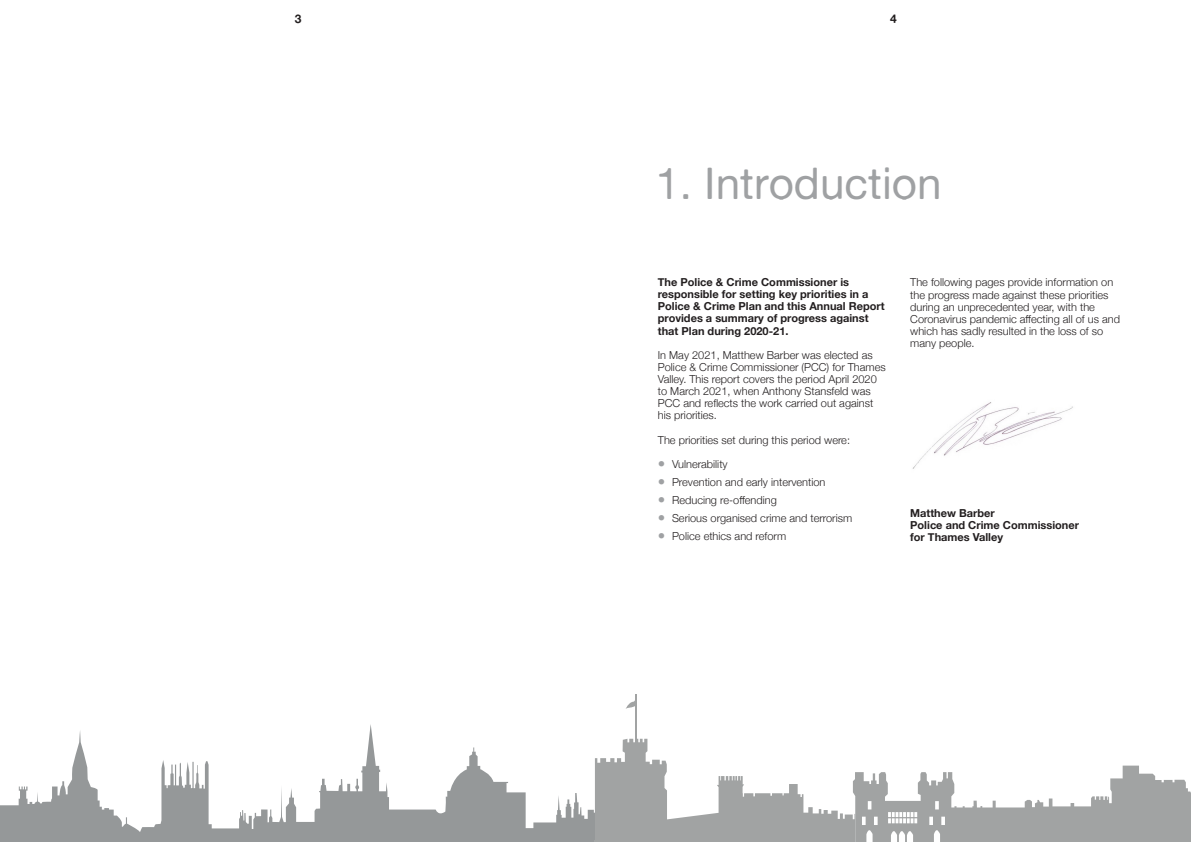
<style>
.page{position:relative;width:1191px;height:842px;background:#fff}
.page>*{position:absolute;margin:0;border:0;box-sizing:border-box;transform-origin:0 0}
.t1{font:44px "Alte Haas Grotesk";color:#9fa1a3}
.t2{font:12px "Alte Haas Grotesk Bold";color:#231f20}
.t3{font:300 11px/12.1px "Helvetica Neue";color:#231f20}
.t4{font:700 11px/12px "Helvetica Neue";color:#231f20}
.s1{font-size:15px;color:#9fa1a3}
</style>
<div class="page">
<svg style="left:0;top:724px;width:595px;height:118px"></svg>
<svg style="left:595px;top:739px;width:596px;height:103px"></svg>
<hr style="left:635px;top:694px;width:2px;height:55px;background:#a1a3a3">
<svg style="left:626px;top:700px;width:9px;height:9px"></svg>
<hr style="left:595px;top:840px;width:260px;height:2px;background:#a1a3a3">
<img style="left:912px;top:402px;width:161px;height:67px">
<p class="t2" style="left:295px;top:12px;width:8px">3</p>
<p class="t2" style="left:890px;top:12px;width:8px">4</p>
<p class="t1" style="left:655px;top:157px;width:288px">1. Introduction</p>
<p class="t4" style="left:658px;top:277px;width:228px">The Police &amp; Crime Commissioner is responsible for setting key priorities in a Police &amp; Crime Plan and this Annual Report provides a summary of progress against that Plan during 2020-21.</p>
<p class="t3" style="left:658px;top:348px;width:229px">In May 2021, Matthew Barber was elected as Police &amp; Crime Commissioner (PCC) for Thames Valley. This report covers the period April 2020 to March 2021, when Anthony Stansfeld was PCC and reflects the work carried out against his priorities.</p>
<p class="t3" style="left:658px;top:433px;width:194px">The priorities set during this period were:</p>
<p class="t3" style="left:658px;top:457px;width:71px"><span class="s1">•</span> Vulnerability</p>
<p class="t3" style="left:658px;top:475px;width:169px"><span class="s1">•</span> Prevention and early intervention</p>
<p class="t3" style="left:658px;top:493px;width:120px"><span class="s1">•</span> Reducing re-offending</p>
<p class="t3" style="left:658px;top:511px;width:196px"><span class="s1">•</span> Serious organised crime and terrorism</p>
<p class="t3" style="left:658px;top:529px;width:130px"><span class="s1">•</span> Police ethics and reform</p>
<p class="t3" style="left:910px;top:276px;width:211px">The following pages provide information on the progress made against these priorities during an unprecedented year, with the Coronavirus pandemic affecting all of us and which has sadly resulted in the loss of so many people.</p>
<p class="t4" style="left:910px;top:507px;width:86px">Matthew Barber</p>
<p class="t4" style="left:910px;top:519px;width:170px">Police and Crime Commissioner for Thames Valley</p>
</div>
